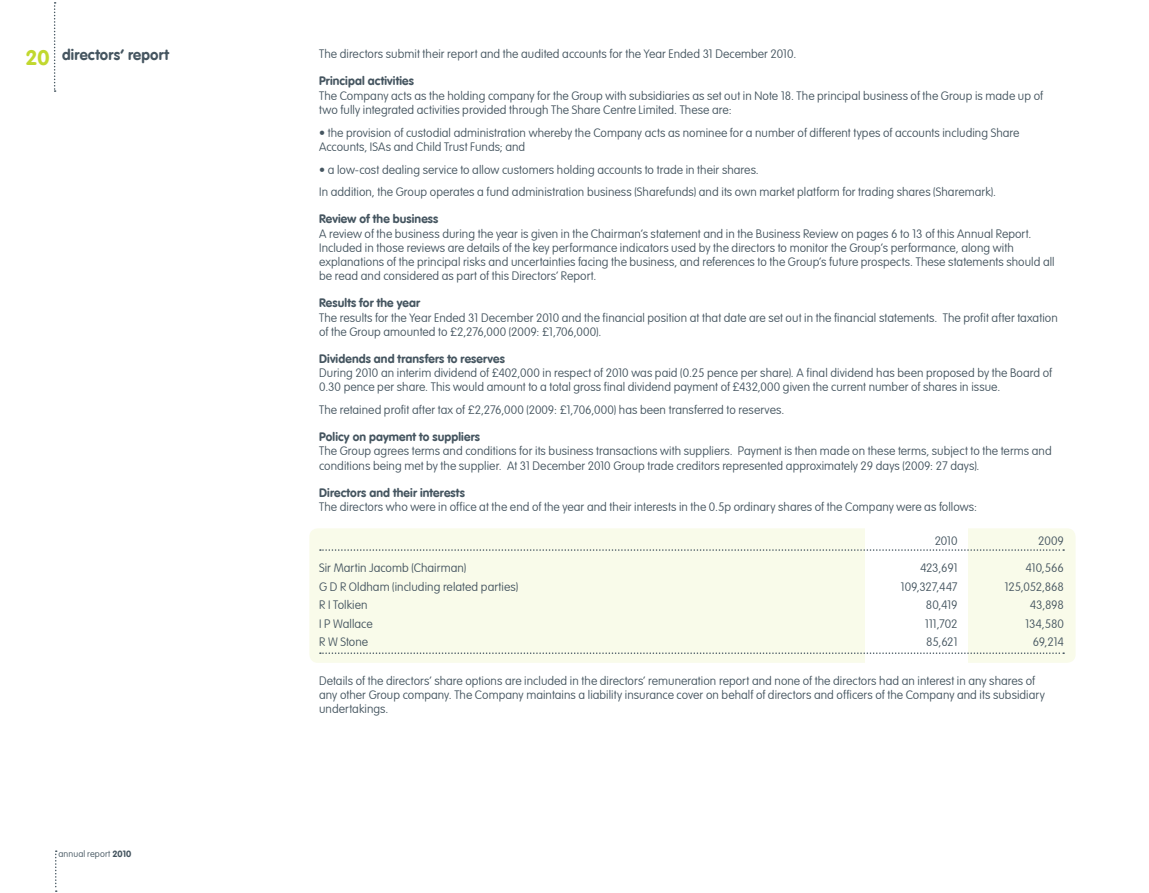
<style>
.page{position:relative;width:1149px;height:893px;background:#fff}
.page>*{position:absolute;margin:0;border:0;box-sizing:border-box;transform-origin:0 0}
.t1{font:700 21px "VAG Rounded LT";color:#c1d82f}
.t2{font:700 15px "VAG Rounded LT";letter-spacing:.01em;color:#455560}
.t3{font:100 12px/14.2px "VAG Rounded LT";letter-spacing:.005em;color:#455560}
.t4{font:700 12px "VAG Rounded LT";letter-spacing:.01em;color:#455560}
.t5{font:100 12px "VAG Rounded LT";letter-spacing:-.015em;color:#455560}
.t6{font:100 9px "VAG Rounded LT";letter-spacing:.015em;color:#455560}
.s1{font-weight:700}
</style>
<div class="page">
<svg style="left:54px;top:2px;width:2px;height:90px"></svg>
<svg style="left:55px;top:850px;width:2px;height:42px"></svg>
<div style="left:309px;top:528px;width:766px;height:135px;background:#f9fbea;border-radius:9px"></div>
<div style="left:865px;top:525px;width:102px;height:140px;background:#fff"></div>
<svg style="left:320px;top:549px;width:743px;height:2px"></svg>
<svg style="left:320px;top:652px;width:743px;height:2px"></svg>
<h1 class="t1" style="left:26px;top:46px;width:26px">20</h1>
<p class="t2" style="left:62px;top:46px;width:108px">directors’ report</p>
<p class="t3" style="left:319px;top:47px;width:478px">The directors submit their report and the audited accounts for the Year Ended 31 December 2010.</p>
<p class="t4" style="left:319px;top:74px;width:96px">Principal activities</p>
<p class="t3" style="left:319px;top:89px;width:725px">The Company acts as the holding company for the Group with subsidiaries as set out in Note 18. The principal business of the Group is made up of two fully integrated activities provided through The Share Centre Limited. These are:</p>
<p class="t3" style="left:319px;top:126px;width:701px">• the provision of custodial administration whereby the Company acts as nominee for a number of different types of accounts including Share<br>Accounts, ISAs and Child Trust Funds; and</p>
<p class="t3" style="left:319px;top:158px;width:678px;line-height:22.8px">• a low-cost dealing service to allow customers holding accounts to trade in their shares.<br>In addition, the Group operates a fund administration business (Sharefunds) and its own market platform for trading shares (Sharemark).</p>
<p class="t4" style="left:319px;top:212px;width:121px">Review of the business</p>
<p class="t3" style="left:319px;top:227px;width:736px">A review of the business during the year is given in the Chairman’s statement and in the Business Review on pages 6 to 13 of this Annual Report.<br>Included in those reviews are details of the key performance indicators used by the directors to monitor the Group’s performance, along with explanations of the principal risks and uncertainties facing the business, and references to the Group’s future prospects. These statements should all be read and considered as part of this Directors’ Report.</p>
<p class="t4" style="left:319px;top:296px;width:102px">Results for the year</p>
<p class="t3" style="left:319px;top:311px;width:739px">The results for the Year Ended 31 December 2010 and the financial position at that date are set out in the financial statements. The profit after taxation of the Group amounted to £2,276,000 (2009: £1,706,000).</p>
<p class="t4" style="left:319px;top:352px;width:187px">Dividends and transfers to reserves</p>
<p class="t3" style="left:319px;top:366px;width:734px">During 2010 an interim dividend of £402,000 in respect of 2010 was paid (0.25 pence per share). A final dividend has been proposed by the Board of<br>0.30 pence per share. This would amount to a total gross final dividend payment of £432,000 given the current number of shares in issue.</p>
<p class="t3" style="left:319px;top:403px;width:466px">The retained profit after tax of £2,276,000 (2009: £1,706,000) has been transferred to reserves.</p>
<p class="t4" style="left:319px;top:430px;width:162px">Policy on payment to suppliers</p>
<p class="t3" style="left:319px;top:444px;width:734px">The Group agrees terms and conditions for its business transactions with suppliers. Payment is then made on these terms, subject to the terms and conditions being met by the supplier. At 31 December 2010 Group trade creditors represented approximately 29 days (2009: 27 days).</p>
<p class="t4" style="left:319px;top:485px;width:147px">Directors and their interests</p>
<p class="t3" style="left:319px;top:500px;width:659px">The directors who were in office at the end of the year and their interests in the 0.5p ordinary shares of the Company were as follows:</p>
<p class="t3" style="left:934px;top:534px;width:24px">2010</p>
<p class="t3" style="left:1037px;top:534px;width:27px">2009</p>
<p class="t3" style="left:319px;top:561px;width:148px">Sir Martin Jacomb (Chairman)</p>
<p class="t3" style="left:919px;top:561px;width:39px">423,691</p>
<p class="t3" style="left:1025px;top:561px;width:40px">410,566</p>
<p class="t3" style="left:319px;top:580px;width:200px">G D R Oldham (including related parties)</p>
<p class="t5" style="left:900px;top:579px;width:59px">109,327,447</p>
<p class="t5" style="left:1004px;top:579px;width:61px">125,052,868</p>
<p class="t3" style="left:319px;top:598px;width:50px">R I Tolkien</p>
<p class="t3" style="left:925px;top:598px;width:33px">80,419</p>
<p class="t3" style="left:1029px;top:598px;width:36px">43,898</p>
<p class="t3" style="left:319px;top:617px;width:55px">I P Wallace</p>
<p class="t3" style="left:924px;top:617px;width:34px">111,702</p>
<p class="t3" style="left:1024px;top:617px;width:40px">134,580</p>
<p class="t3" style="left:319px;top:635px;width:50px">R W Stone</p>
<p class="t3" style="left:925px;top:635px;width:33px">85,621</p>
<p class="t3" style="left:1032px;top:635px;width:32px">69,214</p>
<p class="t3" style="left:319px;top:674px;width:727px">Details of the directors’ share options are included in the directors’ remuneration report and none of the directors had an interest in any shares of any other Group company. The Company maintains a liability insurance cover on behalf of directors and officers of the Company and its subsidiary undertakings.</p>
<p class="t6" style="left:58px;top:849px;width:74px">annual report <span class="s1">2010</span></p>
</div>
